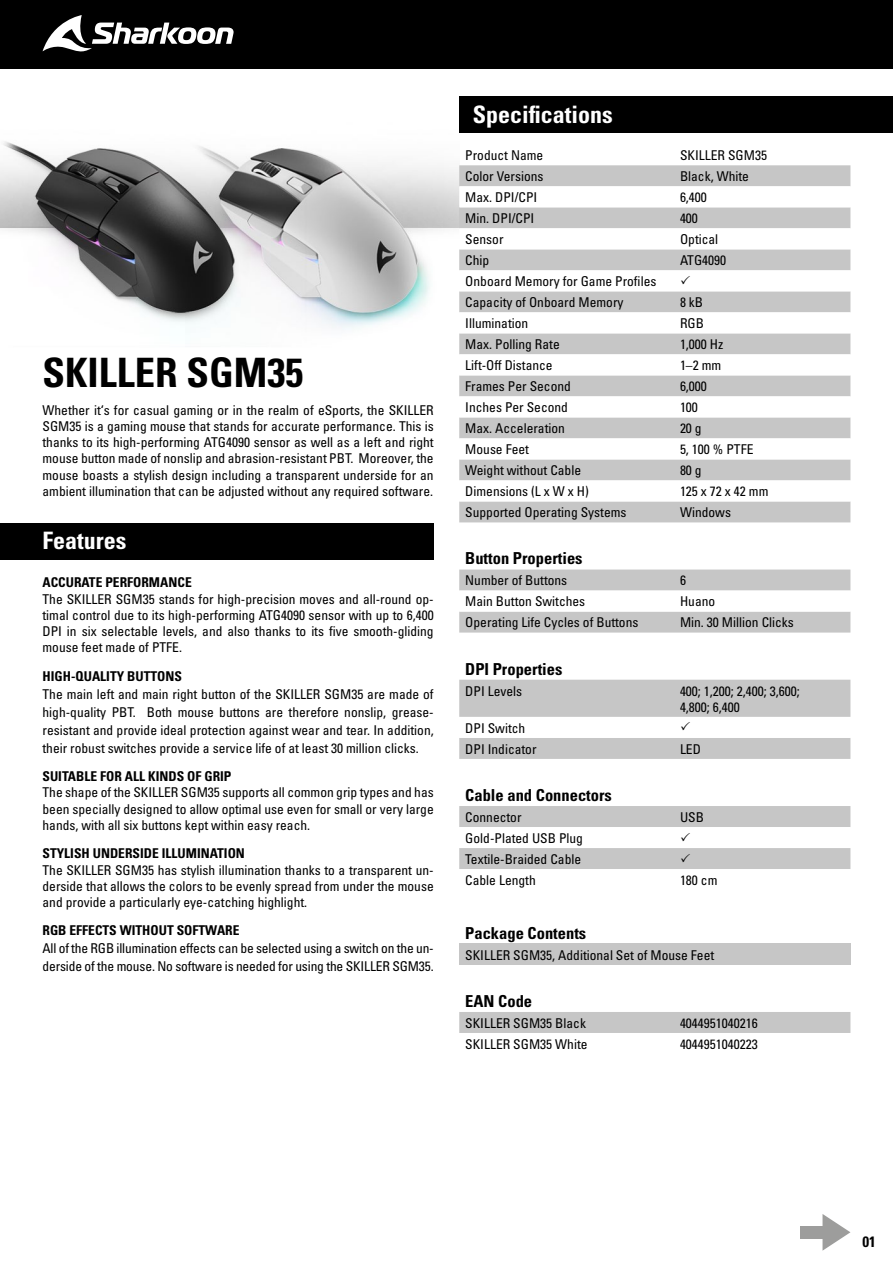
<style>
.page{position:relative;width:893px;height:1263px;background:#fff}
.page>*{position:absolute;margin:0;border:0;box-sizing:border-box;transform-origin:0 0}
.t1{font:40.5px "Univers LTCYR 67 Bold Cond";color:#000}
.t2{font:24px "Univers LTCYR 67 Bold Cond";color:#fff}
.t3{font:16.5px "Univers LTCYR 67 Bold Cond";color:#000}
.t4{font:15px "Univers LTCYR 67 Bold Cond";color:#000}
.t5{font:condensed 13.5px/16.2px "Univers LTCYR 57";color:#000;text-align:justify}
.t6{font:13.5px "Univers LTCYR 67 Bold Cond";color:#000}
</style>
<div class="page">
<img style="left:0;top:141px;width:459px;height:189px">
<div style="left:0;top:0;width:893px;height:69px;background:#000"></div>
<div style="left:459px;top:96px;width:434px;height:37px;background:#000"></div>
<div style="left:459px;top:165px;width:391px;height:357px;background:#c6c6c6"></div>
<svg style="left:459px;top:186px;width:391px;height:63px"></svg>
<svg style="left:459px;top:270px;width:391px;height:231px"></svg>
<svg style="left:459px;top:569px;width:391px;height:64px"></svg>
<div style="left:0;top:523px;width:434px;height:37px;background:#000"></div>
<svg style="left:43px;top:15px;width:191px;height:37px"></svg>
<div style="left:459px;top:944px;width:391px;height:21px;background:#c6c6c6"></div>
<svg style="left:822px;top:1214px;width:28px;height:37px"></svg>
<div style="left:800px;top:1226px;width:25px;height:12px;background:#9d9d9c"></div>
<div style="left:459px;top:1012px;width:391px;height:21px;background:#c6c6c6"></div>
<svg style="left:681px;top:275px;width:9px;height:9px"></svg>
<svg style="left:459px;top:680px;width:391px;height:79px"></svg>
<svg style="left:459px;top:806px;width:391px;height:63px"></svg>
<p class="t1" style="left:43px;top:348px;width:262px">SKILLER SGM35</p>
<p class="t5" style="left:43px;top:401px;width:393px">Whether it‘s for casual gaming or in the realm of eSports, the SKILLER SGM35 is a gaming mouse that stands for accurate performance. This is thanks to its high-performing ATG4090 sensor as well as a left and right mouse button made of nonslip and abrasion-resistant PBT. Moreover, the mouse boasts a stylish design including a transparent underside for an ambient illumination that can be adjusted without any required software.</p>
<p class="t2" style="left:43px;top:526px;width:85px">Features</p>
<p class="t6" style="left:43px;top:574px;width:151px">ACCURATE PERFORMANCE</p>
<p class="t5" style="left:43px;top:590px;width:393px">The SKILLER SGM35 stands for high-precision moves and all-round op&shy;timal control due to its high-performing ATG4090 sensor with up to 6,400<br>DPI in six selectable levels, and also thanks to its five smooth-gliding mouse feet made of PTFE.</p>
<p class="t6" style="left:43px;top:668px;width:141px">HIGH-QUALITY BUTTONS</p>
<p class="t5" style="left:43px;top:685px;width:393px;line-height:18px">The main left and main right button of the SKILLER SGM35 are made of high-quality PBT. Both mouse buttons are therefore nonslip, grease&shy;resistant and provide ideal protection against wear and tear. In addition, their robust switches provide a service life of at least 30 million clicks.</p>
<p class="t6" style="left:43px;top:768px;width:190px">SUITABLE FOR ALL KINDS OF GRIP</p>
<p class="t5" style="left:43px;top:784px;width:393px">The shape of the SKILLER SGM35 supports all common grip types and has been specially designed to allow optimal use even for small or very large hands, with all six buttons kept within easy reach.</p>
<p class="t6" style="left:43px;top:845px;width:204px">STYLISH UNDERSIDE ILLUMINATION</p>
<p class="t5" style="left:43px;top:861px;width:393px">The SKILLER SGM35 has stylish illumination thanks to a transparent un&shy;derside that allows the colors to be evenly spread from under the mouse and provide a particularly eye-catching highlight.</p>
<p class="t6" style="left:43px;top:922px;width:199px">RGB EFFECTS WITHOUT SOFTWARE</p>
<p class="t5" style="left:43px;top:939px;width:393px;line-height:18px">All of the RGB illumination effects can be selected using a switch on the un&shy;derside of the mouse. No software is needed for using the SKILLER SGM35.</p>
<p class="t2" style="left:473px;top:100px;width:142px">Specifications</p>
<p class="t5" style="left:465px;top:147px;width:80px">Product Name</p>
<p class="t5" style="left:680px;top:147px;width:88px">SKILLER SGM35</p>
<p class="t5" style="left:465px;top:168px;width:80px">Color Versions</p>
<p class="t5" style="left:680px;top:168px;width:70px">Black, White</p>
<p class="t5" style="left:465px;top:189px;width:74px">Max. DPI/CPI</p>
<p class="t5" style="left:680px;top:189px;width:28px">6,400</p>
<p class="t5" style="left:465px;top:210px;width:71px">Min. DPI/CPI</p>
<p class="t5" style="left:680px;top:210px;width:19px">400</p>
<p class="t5" style="left:465px;top:231px;width:40px">Sensor</p>
<p class="t5" style="left:680px;top:231px;width:40px">Optical</p>
<p class="t5" style="left:465px;top:252px;width:26px">Chip</p>
<p class="t5" style="left:680px;top:252px;width:48px">ATG4090</p>
<p class="t5" style="left:465px;top:273px;width:193px">Onboard Memory for Game Profiles</p>
<p class="t5" style="left:465px;top:294px;width:160px">Capacity of Onboard Memory</p>
<p class="t5" style="left:680px;top:294px;width:25px">8 kB</p>
<p class="t5" style="left:465px;top:315px;width:64px">Illumination</p>
<p class="t5" style="left:680px;top:315px;width:26px">RGB</p>
<p class="t5" style="left:465px;top:336px;width:96px">Max. Polling Rate</p>
<p class="t5" style="left:680px;top:336px;width:45px">1,000 Hz</p>
<p class="t5" style="left:465px;top:357px;width:89px">Lift-Off Distance</p>
<p class="t5" style="left:680px;top:357px;width:43px">1–2 mm</p>
<p class="t5" style="left:465px;top:378px;width:107px">Frames Per Second</p>
<p class="t5" style="left:680px;top:378px;width:28px">6,000</p>
<p class="t5" style="left:465px;top:399px;width:104px">Inches Per Second</p>
<p class="t5" style="left:680px;top:399px;width:19px">100</p>
<p class="t5" style="left:465px;top:420px;width:101px">Max. Acceleration</p>
<p class="t5" style="left:680px;top:420px;width:23px">20 g</p>
<p class="t5" style="left:465px;top:441px;width:65px">Mouse Feet</p>
<p class="t5" style="left:680px;top:441px;width:75px">5, 100 % PTFE</p>
<p class="t5" style="left:465px;top:462px;width:117px">Weight without Cable</p>
<p class="t5" style="left:680px;top:462px;width:23px">80 g</p>
<p class="t5" style="left:465px;top:483px;width:125px">Dimensions (L x W x H)</p>
<p class="t5" style="left:680px;top:483px;width:90px">125 x 72 x 42 mm</p>
<p class="t5" style="left:465px;top:504px;width:163px">Supported Operating Systems</p>
<p class="t5" style="left:680px;top:504px;width:52px">Windows</p>
<p class="t3" style="left:465px;top:548px;width:119px">Button Properties</p>
<p class="t5" style="left:465px;top:572px;width:103px">Number of Buttons</p>
<p class="t5" style="left:680px;top:572px;width:7px">6</p>
<p class="t5" style="left:465px;top:593px;width:121px">Main Button Switches</p>
<p class="t5" style="left:680px;top:593px;width:37px">Huano</p>
<p class="t5" style="left:465px;top:614px;width:175px">Operating Life Cycles of Buttons</p>
<p class="t5" style="left:680px;top:614px;width:115px">Min. 30 Million Clicks</p>
<p class="t3" style="left:465px;top:659px;width:99px">DPI Properties</p>
<p class="t5" style="left:465px;top:682px;width:58px">DPI Levels</p>
<p class="t5" style="left:680px;top:682px;width:121px">400; 1,200; 2,400; 3,600;<br>4,800; 6,400</p>
<p class="t5" style="left:465px;top:719px;width:62px">DPI Switch</p>
<p class="t5" style="left:465px;top:740px;width:73px">DPI Indicator</p>
<p class="t5" style="left:680px;top:740px;width:22px">LED</p>
<p class="t3" style="left:465px;top:785px;width:148px">Cable and Connectors</p>
<p class="t5" style="left:465px;top:809px;width:58px">Connector</p>
<p class="t5" style="left:680px;top:809px;width:26px">USB</p>
<p class="t5" style="left:465px;top:830px;width:119px">Gold-Plated USB Plug</p>
<p class="t5" style="left:465px;top:851px;width:117px">Textile-Braided Cable</p>
<p class="t5" style="left:465px;top:872px;width:72px">Cable Length</p>
<p class="t5" style="left:680px;top:872px;width:39px">180 cm</p>
<p class="t3" style="left:465px;top:923px;width:123px">Package Contents</p>
<p class="t5" style="left:465px;top:946px;width:250px">SKILLER SGM35, Additional Set of Mouse Feet</p>
<p class="t3" style="left:465px;top:991px;width:68px">EAN Code</p>
<p class="t5" style="left:465px;top:1014px;width:122px">SKILLER SGM35 Black</p>
<p class="t5" style="left:680px;top:1014px;width:79px">4044951040216</p>
<p class="t5" style="left:465px;top:1035px;width:124px">SKILLER SGM35 White</p>
<p class="t5" style="left:680px;top:1035px;width:79px">4044951040223</p>
<p class="t4" style="left:862px;top:1232px;width:15px">01</p>
</div>
